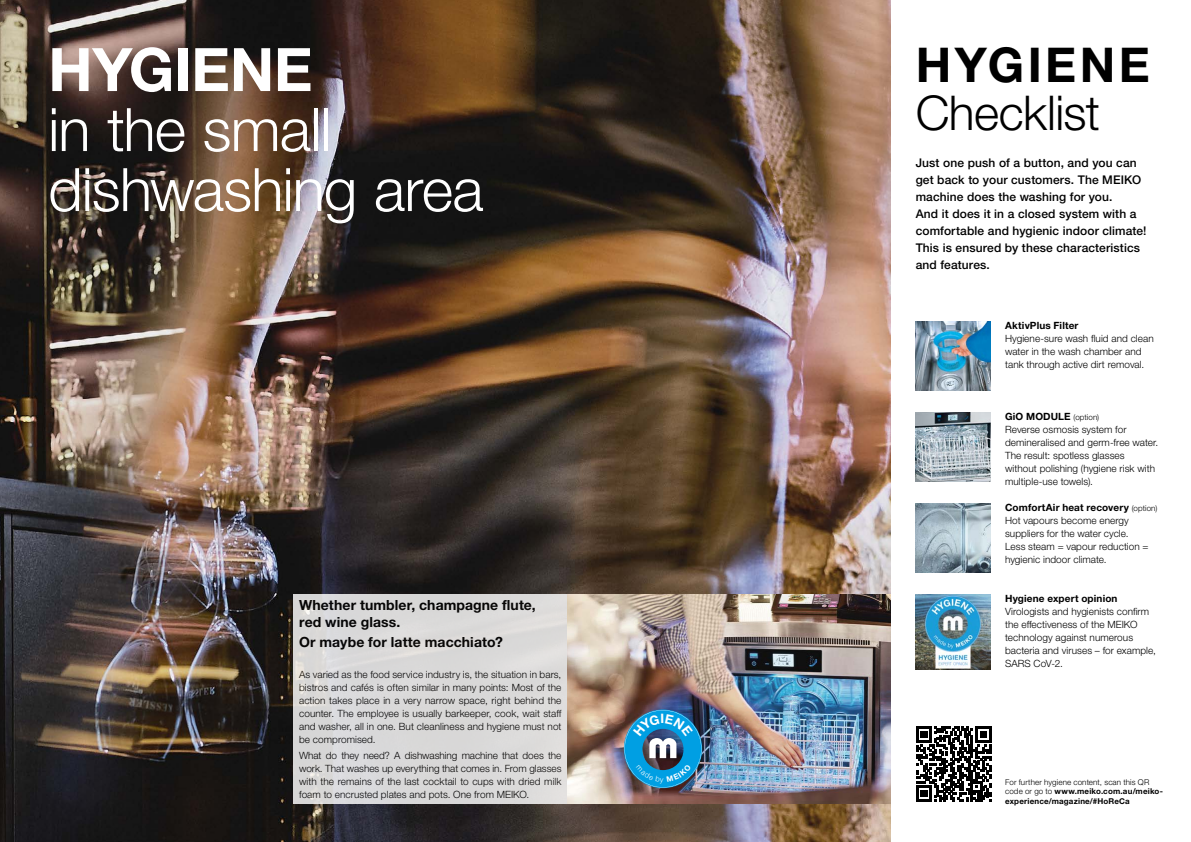
<style>
.page{position:relative;width:1191px;height:842px;background:#fff}
.page>*{position:absolute;margin:0;border:0;box-sizing:border-box;transform-origin:0 0}
.t1{font:300 60px/60px "Helvetica Neue LTW1 G";letter-spacing:-.015em;color:#fff}
.t2{font:700 60px "Helvetica Neue LTW1 G";letter-spacing:-.005em;color:#fff}
.t3{font:300 48px "Helvetica Neue LTW1 G";letter-spacing:-.01em;color:#000}
.t4{font:700 48px "Helvetica Neue LTW1 G";letter-spacing:.07em;color:#000}
.t5{font:700 14px/17px "Helvetica Neue LTW1 G";letter-spacing:.005em;color:#000}
.t6{font:500 12px/17px "Helvetica Neue LTW1 G";letter-spacing:.01em;color:#000}
.t7{font:300 10px/13px "Helvetica Neue LTW1 G";letter-spacing:.005em;color:#000}
.t8{font:700 10px "Helvetica Neue LTW1 G";letter-spacing:.015em;color:#000}
.t9{font:700 8px/9.6px "Helvetica Neue LTW1 G";letter-spacing:.02em;color:#000}
.s1{font-weight:700}
.s2{font-size:8px}
.s3{font-weight:300}
</style>
<div class="page">
<img style="left:0;top:0;width:890px;height:842px">
<div style="left:293px;top:594px;width:274px;height:210px;background:#d9d9d9"></div>
<img style="left:567px;top:594px;width:323px;height:210px">
<img style="left:915px;top:322px;width:75px;height:69px">
<img style="left:915px;top:413px;width:75px;height:69px">
<img style="left:915px;top:504px;width:75px;height:69px">
<img style="left:915px;top:594px;width:75px;height:75px">
<svg style="left:916px;top:726px;width:75px;height:76px"></svg>
<img style="left:624px;top:709px;width:78px;height:79px">
<h1 class="t2" style="left:48px;top:33px;width:266px">HYGIENE</h1>
<h1 class="t1" style="left:48px;top:99px;width:437px">in the small dishwashing area</h1>
<h3 class="t5" style="left:299px;top:596px;width:238px">Whether tumbler, champagne flute, red wine glass.</h3>
<h3 class="t5" style="left:299px;top:633px;width:205px">Or maybe for latte macchiato?</h3>
<p class="t7" style="left:299px;top:668px;width:264px;text-align:justify">As varied as the food service industry is, the situation in bars, bistros and cafés is often similar in many points: Most of the action takes place in a very narrow space, right behind the counter. The employee is usually barkeeper, cook, wait staff and washer, all in one. But cleanliness and hygiene must not be compromised.</p>
<p class="t7" style="left:299px;top:749px;width:264px;text-align:justify">What do they need? A dishwashing machine that does the work. That washes up everything that comes in. From glasses with the remains of the last cocktail to cups with dried milk foam to encrusted plates and pots. One from MEIKO.</p>
<h2 class="t4" style="left:915px;top:36px;width:236px">HYGIENE</h2>
<h2 class="t3" style="left:915px;top:84px;width:186px">Checklist</h2>
<p class="t6" style="left:915px;top:155px;width:232px">Just one push of a button, and you can get back to your customers. The MEIKO machine does the washing for you.<br>And it does it in a closed system with a comfortable and hygienic indoor climate!<br>This is ensured by these characteristics and features.</p>
<p class="t8" style="left:1005px;top:319px;width:75px">AktivPlus Filter</p>
<p class="t7" style="left:1005px;top:332px;width:150px">Hygiene-sure wash fluid and clean water in the wash chamber and tank through active dirt removal.</p>
<p class="t7" style="left:1005px;top:410px;width:155px"><span class="s1">GiO MODULE</span> <span class="s2">(option)<br></span>Reverse osmosis system for demineralised and germ-free water.<br>The result: spotless glasses without polishing (hygiene risk with multiple-use towels).</p>
<p class="t7" style="left:1005px;top:501px;width:154px"><span class="s1">ComfortAir heat recovery</span> <span class="s2">(option)<br></span>Hot vapours become energy suppliers for the water cycle.<br>Less steam = vapour reduction = hygienic indoor climate.</p>
<p class="t8" style="left:1005px;top:592px;width:114px">Hygiene expert opinion</p>
<p class="t7" style="left:1005px;top:605px;width:152px">Virologists and hygienists confirm the effectiveness of the MEIKO technology against numerous bacteria and viruses – for example,<br>SARS CoV-2.</p>
<p class="t9" style="left:1005px;top:777px;width:159px"><span class="s3">For further hygiene content, scan this QR code or go to</span> www.meiko.com.au/meiko&shy;experience/magazine/#HoReCa</p>
</div>
